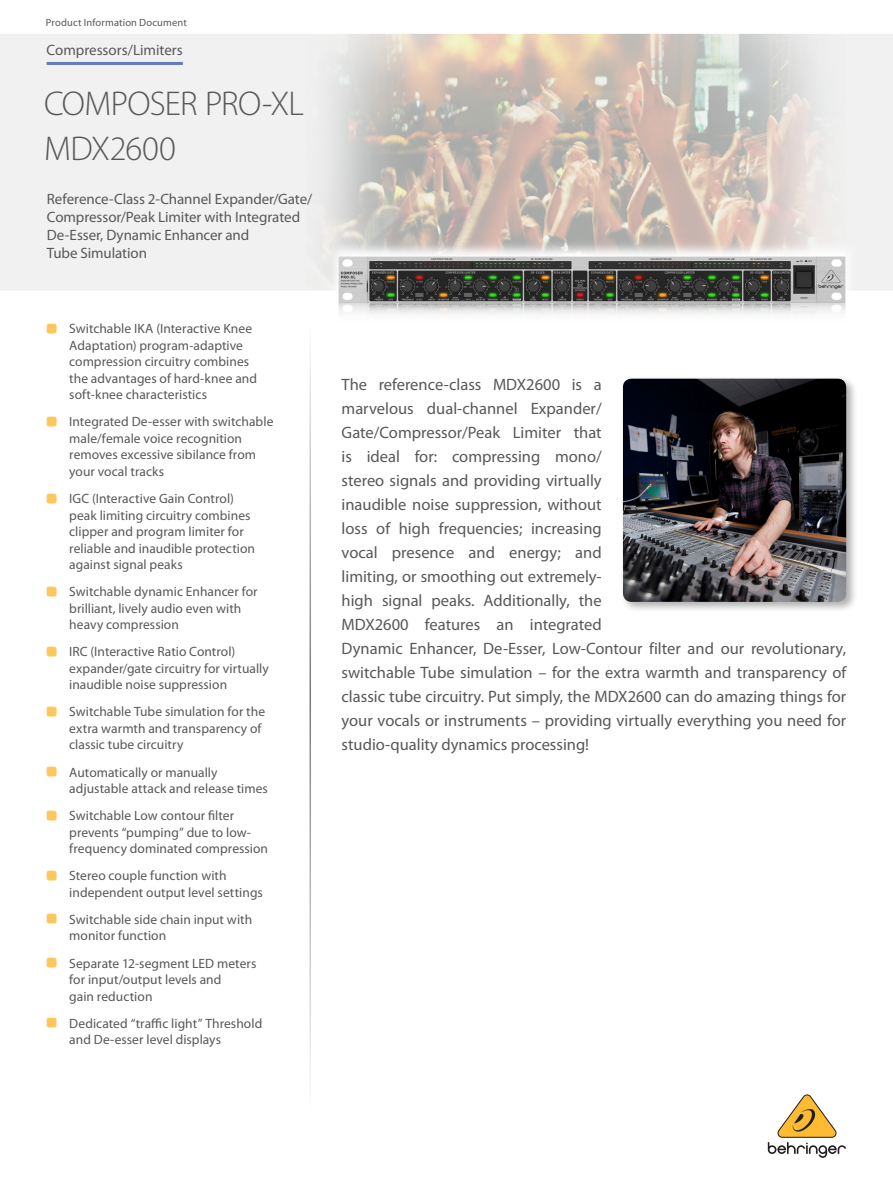
<style>
.page{position:relative;width:893px;height:1188px;background:#fff}
.page>*{position:absolute;margin:0;border:0;box-sizing:border-box;transform-origin:0 0}
._02_Search_Name{font:300 34.5px "Myriad Pro";letter-spacing:-.025em;color:#57585a}
._03_Description_Name{font:300 34.5px "Myriad Pro";letter-spacing:-.01em;color:#57585a}
.t1{font:16.5px/24px "Myriad Pro";color:#57585a}
._04_Product_Subhead{font:15px/18px "Myriad Pro";letter-spacing:-.005em;color:#57585a}
._01_Item_Group{font:15px "Myriad Pro";color:#57585a}
._05_Product_Features{font:13.5px/16.5px "Myriad Pro";letter-spacing:.005em;color:#57585a}
.t2{font:10.5px "Myriad Pro";letter-spacing:.015em;color:#57585a}
.s1{font-family:"SQF Cust Glyph Set 1 V1";font-size:20.25px;color:#fec75e}
</style>
<div class="page">
<img style="left:0;top:33px;width:893px;height:1118px">
<hr style="left:309px;top:324px;width:2px;height:797px;background:#231f20">
<hr style="left:47px;top:62px;width:136px;height:3px;background:#647bbd">
<svg style="left:768px;top:1094px;width:78px;height:64px"></svg>
<div style="left:620px;top:376px;width:237px;height:237px;background:#231f20;opacity:.35"></div>
<img style="left:623px;top:379px;width:223px;height:223px">
<p class="t2" style="left:46px;top:16px;width:142px">Product Information Document</p>
<p class="_01_Item_Group" style="left:47px;top:40px;width:138px">Compressors/Limiters</p>
<p class="_02_Search_Name" style="left:44px;top:85px;width:262px">COMPOSER PRO-XL</p>
<p class="_03_Description_Name" style="left:44px;top:130px;width:133px">MDX2600</p>
<p class="_04_Product_Subhead" style="left:47px;top:190px;width:267px">Reference-Class 2-Channel Expander/Gate/ Compressor/Peak Limiter with Integrated De-Esser, Dynamic Enhancer and<br>Tube Simulation</p>
<p class="_05_Product_Features" style="left:69px;top:320px;width:189px;text-indent:-22px"><span class="s1">#</span> Switchable IKA (Interactive Knee<br>Adaptation) program-adaptive compression circuitry combines the advantages of hard-knee and soft-knee characteristics</p>
<p class="_05_Product_Features" style="left:69px;top:413px;width:206px;text-indent:-22px"><span class="s1">#</span> Integrated De-esser with switchable male/female voice recognition removes excessive sibilance from your vocal tracks</p>
<p class="_05_Product_Features" style="left:69px;top:490px;width:187px;text-indent:-22px"><span class="s1">#</span> IGC (Interactive Gain Control) peak limiting circuitry combines clipper and program limiter for reliable and inaudible protection against signal peaks</p>
<p class="_05_Product_Features" style="left:69px;top:583px;width:190px;text-indent:-22px"><span class="s1">#</span> Switchable dynamic Enhancer for brilliant, lively audio even with heavy compression</p>
<p class="_05_Product_Features" style="left:69px;top:643px;width:201px;text-indent:-22px"><span class="s1">#</span> IRC (Interactive Ratio Control) expander/gate circuitry for virtually inaudible noise suppression</p>
<p class="_05_Product_Features" style="left:69px;top:703px;width:197px;text-indent:-22px"><span class="s1">#</span> Switchable Tube simulation for the extra warmth and transparency of classic tube circuitry</p>
<p class="_05_Product_Features" style="left:69px;top:764px;width:200px;text-indent:-22px"><span class="s1">#</span> Automatically or manually adjustable attack and release times</p>
<p class="_05_Product_Features" style="left:69px;top:807px;width:200px;text-indent:-22px"><span class="s1">#</span> Switchable Low contour filter prevents “pumping” due to low&shy;frequency dominated compression</p>
<p class="_05_Product_Features" style="left:69px;top:867px;width:195px;text-indent:-22px"><span class="s1">#</span> Stereo couple function with independent output level settings</p>
<p class="_05_Product_Features" style="left:69px;top:911px;width:184px;text-indent:-22px"><span class="s1">#</span> Switchable side chain input with monitor function</p>
<p class="_05_Product_Features" style="left:69px;top:955px;width:189px;text-indent:-22px"><span class="s1">#</span> Separate 12-segment LED meters for input/output levels and<br>gain reduction</p>
<p class="_05_Product_Features" style="left:69px;top:1015px;width:195px;text-indent:-22px"><span class="s1">#</span> Dedicated “traffic light” Threshold and De-esser level displays</p>
<p class="t1" style="left:342px;top:372px;width:506px">The reference-class MDX2600 is a<br>marvelous dual-channel Expander/<br>Gate/Compressor/Peak Limiter that<br>is ideal for: compressing mono/<br>stereo signals and providing virtually<br>inaudible noise suppression, without<br>loss of high frequencies; increasing<br>vocal presence and energy; and<br>limiting, or smoothing out extremely-<br>high signal peaks. Additionally, the<br>MDX2600 features an integrated<br>Dynamic Enhancer, De-Esser, Low-Contour filter and our revolutionary, switchable Tube simulation – for the extra warmth and transparency of classic tube circuitry. Put simply, the MDX2600 can do amazing things for your vocals or instruments – providing virtually everything you need for studio-quality dynamics processing!</p>
</div>
